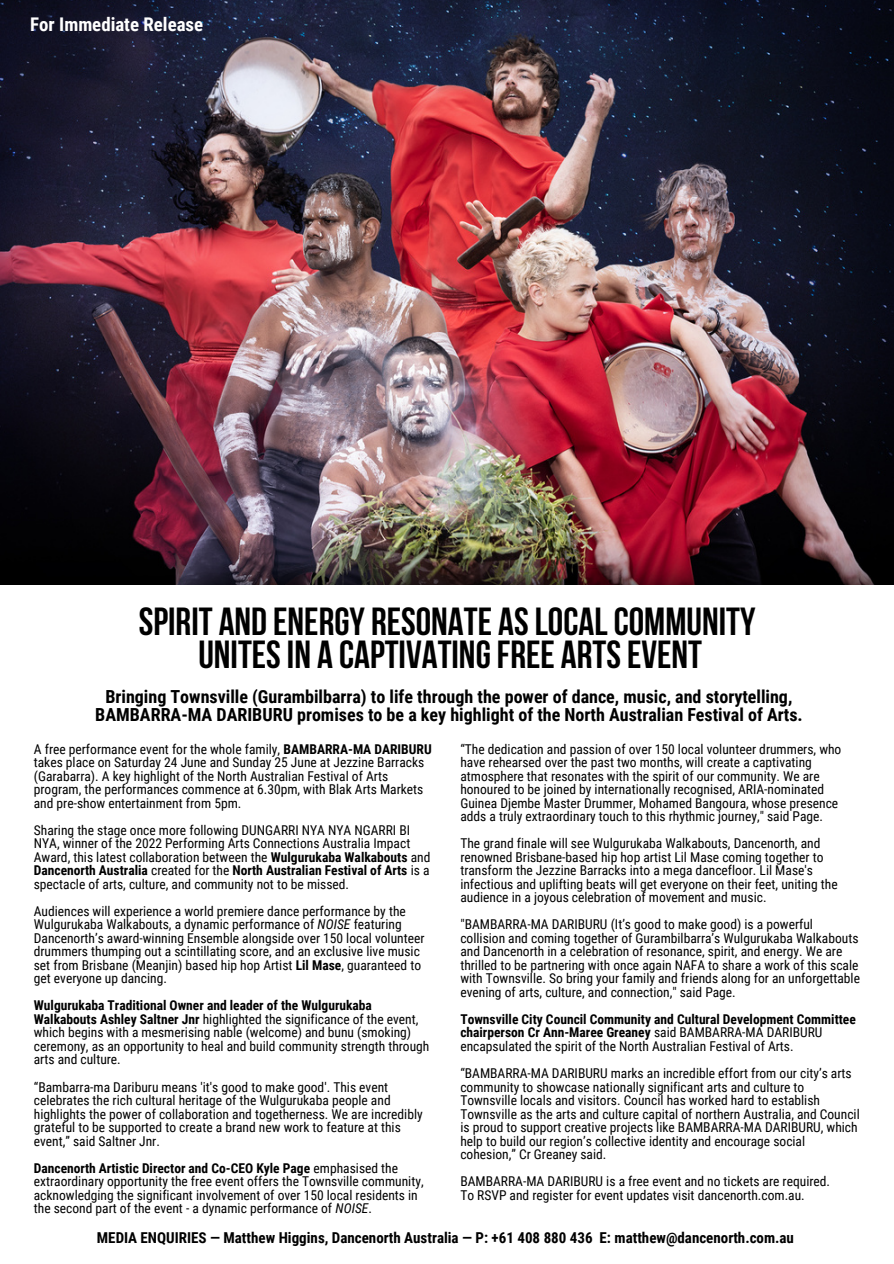
<style>
.page{position:relative;width:894px;height:1264px;background:#fff}
.page>*{position:absolute;margin:0;border:0;box-sizing:border-box;transform-origin:0 0}
.t1{font:700 39px "Bebas Neue";color:#000}
.t2{font:700 18.9px "Roboto Condensed";color:#fff}
.t3{font:700 18px "Roboto Condensed";color:#000}
.t4{font:700 15px "Roboto Condensed";color:#000}
.t5{font:13.5px/13.5px "Roboto Condensed";color:#000}
.t6{font:700 13.5px/13.5px "Roboto Condensed";color:#000}
.s1{font-weight:700}
.s2{font-style:italic}
.s3{font-weight:400}
</style>
<div class="page">
<img style="left:0;top:0;width:893px;height:584px">
<p class="t2" style="left:30px;top:13px;width:174px">For Immediate Release</p>
<p class="t1" style="left:139px;top:606px;width:618px">SPIRIT AND ENERGY RESONATE ASLOCALCOMMUNITY</p>
<p class="t1" style="left:198px;top:638px;width:505px">UNITESIN A CAPTIVATINGFREE ARTSEVENT</p>
<p class="t3" style="left:105px;top:686px;width:688px">Bringing Townsville (Gurambilbarra) to life through the power of dance, music, and storytelling,</p>
<p class="t3" style="left:95px;top:704px;width:708px">BAMBARRA-MA DARIBURU promises to be a key highlight of the North Australian Festival of Arts.</p>
<p class="t5" style="left:34px;top:742px;width:399px">A free performance event for the whole family, <span class="s1">BAMBARRA-MA DARIBURU </span>takes place on Saturday 24 June and Sunday 25 June at Jezzine Barracks (Garabarra). A key highlight of the North Australian Festival of Arts program, the performances commence at 6.30pm, with Blak Arts Markets and pre-show entertainment from 5pm.</p>
<p class="t5" style="left:34px;top:823px;width:398px">Sharing the stage once more following DUNGARRI NYA NYA NGARRI BI NYA, winner of the 2022 Performing Arts Connections Australia Impact Award, this latest collaboration between the <span class="s1">Wulgurukaba Walkabouts</span> and <span class="s1">Dancenorth Australia</span> created for the <span class="s1">North Australian Festival of Arts</span> is a spectacle of arts, culture, and community not to be missed.</p>
<p class="t5" style="left:34px;top:904px;width:392px">Audiences will experience a world premiere dance performance by the Wulgurukaba Walkabouts, a dynamic performance of <span class="s2">NOISE</span> featuring Dancenorth’s award-winning Ensemble alongside over 150 local volunteer drummers thumping out a scintillating score, and an exclusive live music set from Brisbane (Meanjin) based hip hop Artist <span class="s1">Lil Mase</span>, guaranteed to get everyone up dancing.</p>
<p class="t5" style="left:34px;top:999px;width:397px"><span class="s1">Wulgurukaba Traditional Owner and leader of the Wulgurukaba Walkabouts Ashley Saltner Jnr</span> highlighted the significance of the event, which begins with a mesmerising nable (welcome) and bunu (smoking) ceremony, as an opportunity to heal and build community strength through arts and culture.</p>
<p class="t5" style="left:34px;top:1080px;width:390px">“Bambarra-ma Dariburu means 'it's good to make good'. This event celebrates the rich cultural heritage of the Wulgurukaba people and highlights the power of collaboration and togetherness. We are incredibly grateful to be supported to create a brand new work to feature at this event,” said Saltner Jnr.</p>
<p class="t5" style="left:34px;top:1161px;width:391px"><span class="s1">Dancenorth Artistic Director and Co-CEO Kyle Page</span> emphasised the extraordinary opportunity the free event offers the Townsville community, acknowledging the significant involvement of over 150 local residents in the second part of the event - a dynamic performance of <span class="s2">NOISE</span>.</p>
<p class="t5" style="left:460px;top:742px;width:382px">“The dedication and passion of over 150 local volunteer drummers, who have rehearsed over the past two months, will create a captivating atmosphere that resonates with the spirit of our community. We are honoured to be joined by internationally recognised, ARIA-nominated Guinea Djembe Master Drummer, Mohamed Bangoura, whose presence adds a truly extraordinary touch to this rhythmic journey," said Page.</p>
<p class="t5" style="left:460px;top:836px;width:379px">The grand finale will see Wulgurukaba Walkabouts, Dancenorth, and renowned Brisbane-based hip hop artist Lil Mase coming together to transform the Jezzine Barracks into a mega dancefloor. Lil Mase's infectious and uplifting beats will get everyone on their feet, uniting the audience in a joyous celebration of movement and music.</p>
<p class="t5" style="left:460px;top:917px;width:401px">"BAMBARRA-MA DARIBURU (It’s good to make good) is a powerful collision and coming together of Gurambilbarra’s Wulgurukaba Walkabouts and Dancenorth in a celebration of resonance, spirit, and energy. We are thrilled to be partnering with once again NAFA to share a work of this scale with Townsville. So bring your family and friends along for an unforgettable evening of arts, culture, and connection," said Page.</p>
<p class="t6" style="left:460px;top:1012px;width:397px">Townsville City Council Community and Cultural Development Committee chairperson Cr Ann-Maree Greaney <span class="s3">said BAMBARRA-MA DARIBURU encapsulated the spirit of the North Australian Festival of Arts.</span></p>
<p class="t5" style="left:460px;top:1066px;width:401px">“BAMBARRA-MA DARIBURU marks an incredible effort from our city’s arts community to showcase nationally significant arts and culture to Townsville locals and visitors. Council has worked hard to establish Townsville as the arts and culture capital of northern Australia, and Council is proud to support creative projects like BAMBARRA-MA DARIBURU, which help to build our region’s collective identity and encourage social cohesion,” Cr Greaney said.</p>
<p class="t5" style="left:460px;top:1174px;width:371px">BAMBARRA-MA DARIBURU is a free event and no tickets are required.</p>
<p class="t5" style="left:460px;top:1188px;width:346px">To RSVP and register for event updates visit dancenorth.com.au.</p>
<p class="t4" style="left:97px;top:1229px;width:698px">MEDIA ENQUIRIES — Matthew Higgins, Dancenorth Australia — P: +61 408 880 436 E: matthew@dancenorth.com.au</p>
</div>
